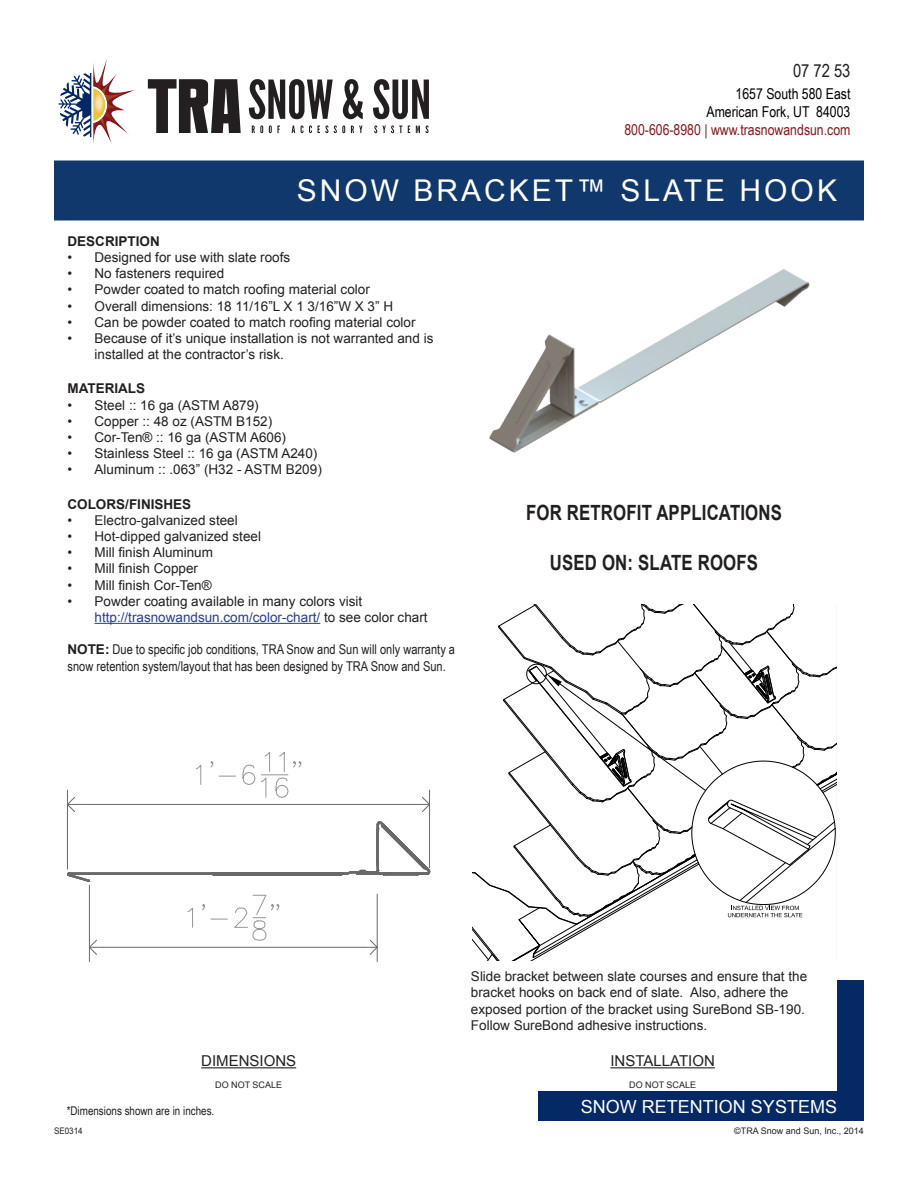
<style>
.page{position:relative;width:918px;height:1188px;background:#fff}
.page>*{position:absolute;margin:0;border:0;box-sizing:border-box;transform-origin:0 0}
.t1{font:30px "Arial";letter-spacing:.1em;color:#fff}
.t2{font:700 21px "Arial";letter-spacing:.01em;color:#231f20;scale:.8 1}
.t3{font:18px "Arial";color:#fff}
.t4{font:18px "Arial Narrow";color:#231f20}
.t5{font:15px/18px "Arial Narrow";color:#000;text-align:right}
.t6{font:15px "Arial Narrow";color:#86171b}
.t7{font:15px "Arial";color:#231f20}
.Installation_Instruc{font:13.5px/16.2px "Arial";color:#231f20}
.t8{font:13.5px/16.2px "Arial Narrow";color:#231f20}
.t9{font:700 13.5px "Arial";color:#231f20}
.t10{font:12px "Arial Narrow";color:#231f20}
.t11{font:9px "Arial";color:#231f20}
.t12{font:9px "Arial";color:#231f20;scale:.9 1}
.s1{color:#253f8e}
.s2{font-family:"Arial";font-weight:700}
</style>
<div class="page">
<div style="left:54px;top:160px;width:810px;height:60px;background:#11386d"></div>
<div style="left:539px;top:1091px;width:325px;height:30px;background:#052964"></div>
<div style="left:837px;top:980px;width:27px;height:111px;background:#052964"></div>
<hr style="left:94px;top:623px;width:226px;height:1px;background:#253f8e">
<svg style="left:473px;top:605px;width:364px;height:355px"></svg>
<hr style="left:69px;top:874px;width:278px;height:1px;background:#696969">
<hr style="left:68px;top:873px;width:279px;height:1px;background:#696969">
<svg style="left:211px;top:821px;width:219px;height:54px"></svg>
<svg style="left:67px;top:872px;width:23px;height:10px"></svg>
<hr style="left:89px;top:885px;width:1px;height:77px;background:#696969">
<hr style="left:377px;top:894px;width:1px;height:68px;background:#696969">
<hr style="left:104px;top:947px;width:259px;height:1px;background:#696969">
<svg style="left:89px;top:940px;width:15px;height:15px"></svg>
<svg style="left:363px;top:940px;width:15px;height:15px"></svg>
<svg style="left:187px;top:907px;width:6px;height:21px"></svg>
<svg style="left:202px;top:904px;width:3px;height:7px"></svg>
<svg style="left:211px;top:919px;width:16px;height:1px"></svg>
<svg style="left:234px;top:895px;width:45px;height:46px"></svg>
<hr style="left:67px;top:790px;width:1px;height:79px;background:#696969">
<hr style="left:429px;top:790px;width:1px;height:78px;background:#696969">
<hr style="left:82px;top:804px;width:333px;height:1px;background:#696969">
<svg style="left:68px;top:797px;width:14px;height:15px"></svg>
<svg style="left:415px;top:797px;width:14px;height:15px"></svg>
<svg style="left:196px;top:764px;width:5px;height:21px"></svg>
<svg style="left:210px;top:761px;width:3px;height:7px"></svg>
<svg style="left:219px;top:776px;width:17px;height:1px"></svg>
<svg style="left:242px;top:765px;width:13px;height:20px"></svg>
<svg style="left:261px;top:752px;width:40px;height:46px"></svg>
<img style="left:473px;top:220px;width:363px;height:233px">
<hr style="left:610px;top:1067px;width:105px;height:1px;background:#231f20">
<hr style="left:201px;top:1067px;width:95px;height:1px;background:#231f20">
<svg style="left:148px;top:79px;width:93px;height:54px"></svg>
<svg style="left:249px;top:79px;width:84px;height:40px"></svg>
<svg style="left:343px;top:79px;width:20px;height:40px"></svg>
<svg style="left:373px;top:79px;width:56px;height:40px"></svg>
<svg style="left:252px;top:125px;width:11px;height:8px"></svg>
<svg style="left:269px;top:125px;width:11px;height:8px"></svg>
<svg style="left:292px;top:126px;width:3px;height:7px"></svg>
<svg style="left:301px;top:125px;width:11px;height:8px"></svg>
<svg style="left:318px;top:125px;width:10px;height:8px"></svg>
<svg style="left:334px;top:125px;width:11px;height:8px"></svg>
<svg style="left:351px;top:126px;width:12px;height:7px"></svg>
<svg style="left:374px;top:125px;width:28px;height:8px"></svg>
<svg style="left:408px;top:126px;width:2px;height:7px"></svg>
<svg style="left:416px;top:125px;width:13px;height:8px"></svg>
<svg style="left:59px;top:59px;width:77px;height:85px"></svg>
<img style="left:93px;top:92px;width:11px;height:21px">
<h3 class="t4" style="left:793px;top:58px;width:59px">07 72 53</h3>
<p class="t5" style="left:706px;top:85px;width:146px">1657 South 580 East<br>American Fork, UT 84003</p>
<p class="t6" style="left:624px;top:119px;width:228px">800-606-8980 | www.trasnowandsun.com</p>
<p class="t1" style="left:297px;top:171px;width:542px">SNOW BRACKET™ SLATE HOOK</p>
<p class="t9" style="left:68px;top:232px;width:94px">DESCRIPTION</p>
<p class="Installation_Instruc" style="left:68px;top:249px;width:224px">• Designed for use with slate roofs</p>
<p class="Installation_Instruc" style="left:68px;top:265px;width:158px">• No fasteners required</p>
<p class="Installation_Instruc" style="left:68px;top:282px;width:304px">• Powder coated to match roofing material color</p>
<p class="Installation_Instruc" style="left:68px;top:298px;width:327px">• Overall dimensions: 18 11/16”L X 1 3/16”W X 3” H</p>
<p class="Installation_Instruc" style="left:68px;top:314px;width:350px">• Can be powder coated to match roofing material color</p>
<p class="Installation_Instruc" style="left:94px;top:330px;width:340px;text-indent:-27px">• Because of it’s unique installation is not warranted and is installed at the contractor’s risk.</p>
<p class="t9" style="left:68px;top:380px;width:79px">MATERIALS</p>
<p class="Installation_Instruc" style="left:68px;top:397px;width:193px">• Steel :: 16 ga (ASTM A879)</p>
<p class="Installation_Instruc" style="left:68px;top:413px;width:206px">• Copper :: 48 oz (ASTM B152)</p>
<p class="Installation_Instruc" style="left:68px;top:429px;width:220px">• Cor-Ten® :: 16 ga (ASTM A606)</p>
<p class="Installation_Instruc" style="left:68px;top:445px;width:251px">• Stainless Steel :: 16 ga (ASTM A240)</p>
<p class="Installation_Instruc" style="left:68px;top:462px;width:256px">• Aluminum :: .063” (H32 - ASTM B209)</p>
<p class="t9" style="left:68px;top:495px;width:125px">COLORS/FINISHES</p>
<p class="Installation_Instruc" style="left:68px;top:512px;width:172px">• Electro-galvanized steel</p>
<p class="Installation_Instruc" style="left:68px;top:528px;width:195px">• Hot-dipped galvanized steel</p>
<p class="Installation_Instruc" style="left:68px;top:544px;width:147px">• Mill finish Aluminum</p>
<p class="Installation_Instruc" style="left:68px;top:561px;width:132px">• Mill finish Copper</p>
<p class="Installation_Instruc" style="left:68px;top:577px;width:146px">• Mill finish Cor-Ten®</p>
<p class="Installation_Instruc" style="left:94px;top:593px;width:335px;text-indent:-27px">• Powder coating available in many colors visit <span class="s1">http://trasnowandsun.com/color-chart/</span> to see color chart</p>
<p class="t8" style="left:68px;top:641px;width:389px"><span class="s2">NOTE:</span> Due to specific job conditions, TRA Snow and Sun will only warranty a snow retention system/layout that has been designed by TRA Snow and Sun.</p>
<p class="t2" style="left:526px;top:498px;width:322px">FOR RETROFIT APPLICATIONS</p>
<p class="t2" style="left:550px;top:549px;width:262px">USED ON: SLATE ROOFS</p>
<p class="t7" style="left:201px;top:1051px;width:97px">DIMENSIONS</p>
<p class="t11" style="left:215px;top:1079px;width:68px">DO NOT SCALE</p>
<p class="t10" style="left:67px;top:1102px;width:149px">*Dimensions shown are in inches.</p>
<p class="t12" style="left:54px;top:1125px;width:34px">SE0314</p>
<p class="Installation_Instruc" style="left:471px;top:968px;width:338px">Slide bracket between slate courses and ensure that the bracket hooks on back end of slate. Also, adhere the exposed portion of the bracket using SureBond SB-190.<br>Follow SureBond adhesive instructions.</p>
<p class="t7" style="left:610px;top:1051px;width:106px">INSTALLATION</p>
<p class="t11" style="left:629px;top:1079px;width:68px">DO NOT SCALE</p>
<h3 class="t3" style="left:581px;top:1094px;width:258px">SNOW RETENTION SYSTEMS</h3>
<p class="t11" style="left:734px;top:1125px;width:131px">©TRA Snow and Sun, Inc., 2014</p>
</div>
